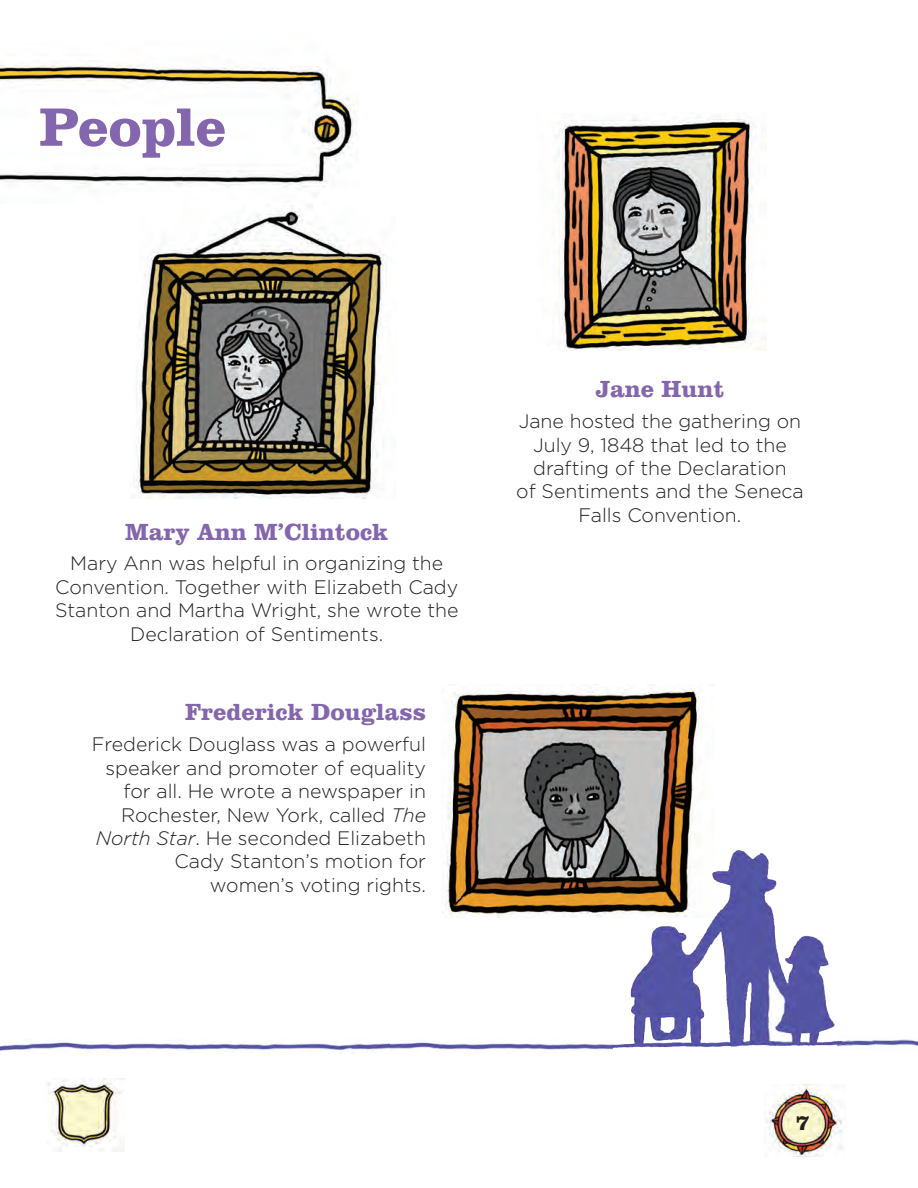
<style>
.page{position:relative;width:918px;height:1188px;background:#fff}
.page>*{position:absolute;margin:0;border:0;box-sizing:border-box;transform-origin:0 0}
.t1{font:700 55.5px "Clarendon BT";color:#8366ad}
.t2{font:700 24px "Clarendon BT";color:#8366ad}
.t3{font:700 22.5px "Clarendon BT";color:#231f20}
.t4{font:300 19.5px/23.4px "Gotham";color:#231f20;text-align:center}
.s1{font-style:italic}
</style>
<div class="page">
<img style="left:765px;top:1084px;width:78px;height:73px">
<img style="left:47px;top:1079px;width:77px;height:72px">
<img style="left:0;top:64px;width:357px;height:124px">
<img style="left:132px;top:205px;width:255px;height:294px">
<img style="left:556px;top:117px;width:211px;height:233px">
<img style="left:0;top:1042px;width:612px;height:11px">
<img style="left:842px;top:1039px;width:76px;height:7px">
<img style="left:442px;top:688px;width:259px;height:230px">
<img style="left:612px;top:837px;width:230px;height:213px">
<p class="t1" style="left:39px;top:92px;width:188px">People</p>
<p class="t2" style="left:125px;top:516px;width:265px">Mary Ann M’Clintock</p>
<p class="t4" style="left:55px;top:551px;width:405px">Mary Ann was helpful in organizing the Convention. Together with Elizabeth Cady Stanton and Martha Wright, she wrote the Declaration of Sentiments.</p>
<p class="t2" style="left:185px;top:697px;width:243px">Frederick Douglass</p>
<p class="t4" style="left:92px;top:732px;width:336px;text-align:right">Frederick Douglass was a powerful speaker and promoter of equality for all. He wrote a newspaper in<br>Rochester, New York, called <span class="s1">The<br>North Star</span>. He seconded Elizabeth<br>Cady Stanton’s motion for women’s voting rights.</p>
<p class="t2" style="left:595px;top:374px;width:131px">Jane Hunt</p>
<p class="t4" style="left:516px;top:409px;width:289px">Jane hosted the gathering on<br>July 9, 1848 that led to the drafting of the Declaration<br>of Sentiments and the Seneca<br>Falls Convention.</p>
<p class="t3" style="left:796px;top:1108px;width:16px">7</p>
</div>
